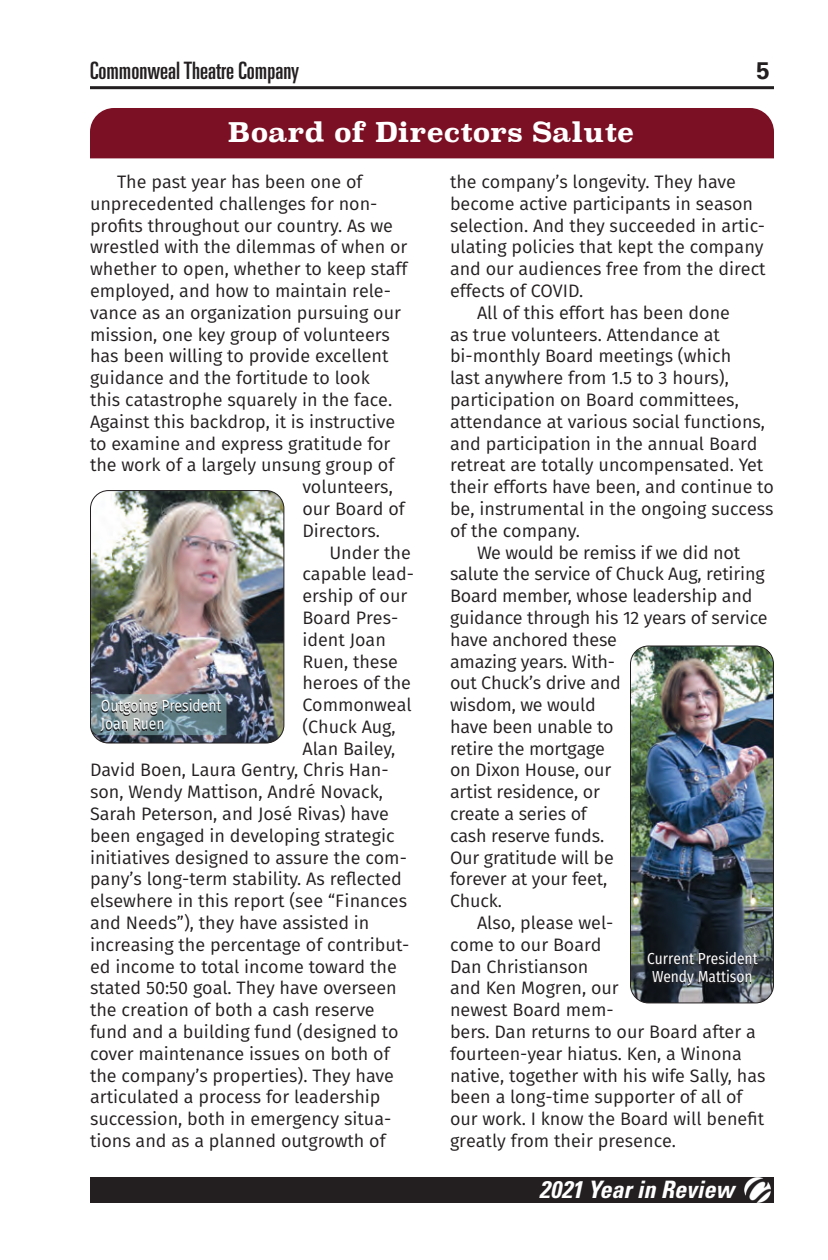
<style>
.page{position:relative;width:828px;height:1260px;background:#fff}
.page>*{position:absolute;margin:0;border:0;box-sizing:border-box;transform-origin:0 0}
.t1{font:700 27px "Superclarendon";color:#fff}
.t2{font:24px "Univers LT Pro Ult Cond";color:#231f20}
.t3{font:italic 700 condensed 24px "Univers LT Pro";color:#fff}
.t4{font:700 24px "Univers LT Pro 65";color:#231f20}
.t5{font:18px "Fira Sans";color:#231f20}
.t6{font:16px/18px "Fira Sans Condensed";color:#fff;text-align:center}
</style>
<div class="page">
<hr style="left:90px;top:86px;width:684px;height:3px;background:#231f20">
<div style="left:90px;top:1177px;width:684px;height:25px;background:#231f20"></div>
<img style="left:745px;top:1177px;width:25px;height:26px">
<div style="left:90px;top:108px;width:684px;height:50px;background:#7b1024"></div>
<img style="left:630px;top:646px;width:144px;height:357px">
<div style="left:630px;top:646px;width:144px;height:357px;border:1px solid #231f20;border-radius:18px"></div>
<svg style="left:647px;top:953px;width:110px;height:34px;background:#262c33"></svg>
<img style="left:90px;top:491px;width:194px;height:251px">
<div style="left:90px;top:490px;width:194px;height:254px;border:1px solid #231f20;border-radius:18px"></div>
<svg style="left:91px;top:694px;width:136px;height:41px;background:#7c9299"></svg>
<svg style="left:100px;top:701px;width:121px;height:32px;background:#6c8085"></svg>
<h2 class="t2" style="left:90px;top:54px;width:211px">Commonweal Theatre Company</h2>
<h2 class="t4" style="left:757px;top:54px;width:15px">5</h2>
<h1 class="t1" style="left:228px;top:112px;width:408px">Board of Directors Salute</h1>
<p class="t5" style="left:450px;top:168px;width:288px">the company’s longevity. They have</p>
<p class="t5" style="left:450px;top:190px;width:305px">become active participants in season</p>
<p class="t5" style="left:450px;top:212px;width:317px">selection. And they succeeded in artic-</p>
<p class="t5" style="left:450px;top:234px;width:315px">ulating policies that kept the company</p>
<p class="t5" style="left:450px;top:255px;width:317px">and our audiences free from the direct</p>
<p class="t5" style="left:450px;top:277px;width:135px">effects of COVID.</p>
<p class="t5" style="left:477px;top:299px;width:255px">All of this effort has been done</p>
<p class="t5" style="left:450px;top:321px;width:272px">as true volunteers. Attendance at</p>
<p class="t5" style="left:450px;top:343px;width:283px">bi-monthly Board meetings (which</p>
<p class="t5" style="left:450px;top:364px;width:280px">last anywhere from 1.5 to 3 hours),</p>
<p class="t5" style="left:450px;top:386px;width:290px">participation on Board committees,</p>
<p class="t5" style="left:450px;top:408px;width:317px">attendance at various social functions,</p>
<p class="t5" style="left:450px;top:430px;width:309px">and participation in the annual Board</p>
<p class="t5" style="left:450px;top:452px;width:315px">retreat are totally uncompensated. Yet</p>
<p class="t5" style="left:450px;top:473px;width:325px">their efforts have been, and continue to</p>
<p class="t5" style="left:450px;top:495px;width:325px">be, instrumental in the ongoing success</p>
<p class="t5" style="left:450px;top:517px;width:131px">of the company.</p>
<p class="t5" style="left:477px;top:539px;width:265px">We would be remiss if we did not</p>
<p class="t5" style="left:450px;top:561px;width:316px">salute the service of Chuck Aug, retiring</p>
<p class="t5" style="left:450px;top:582px;width:304px">Board member, whose leadership and</p>
<p class="t5" style="left:450px;top:604px;width:319px">guidance through his 12 years of service</p>
<p class="t5" style="left:450px;top:626px;width:169px">have anchored these</p>
<p class="t5" style="left:450px;top:648px;width:167px">amazing years. With-</p>
<p class="t5" style="left:450px;top:670px;width:172px">out Chuck’s drive and</p>
<p class="t5" style="left:450px;top:691px;width:147px">wisdom, we would</p>
<p class="t5" style="left:450px;top:713px;width:165px">have been unable to</p>
<p class="t5" style="left:450px;top:735px;width:157px">retire the mortgage</p>
<p class="t5" style="left:450px;top:757px;width:163px">on Dixon House, our</p>
<p class="t5" style="left:450px;top:779px;width:152px">artist residence, or</p>
<p class="t5" style="left:450px;top:800px;width:138px">create a series of</p>
<p class="t5" style="left:450px;top:822px;width:156px">cash reserve funds.</p>
<p class="t5" style="left:450px;top:844px;width:165px">Our gratitude will be</p>
<p class="t5" style="left:450px;top:866px;width:159px">forever at your feet,</p>
<p class="t5" style="left:450px;top:888px;width:53px">Chuck.</p>
<p class="t5" style="left:477px;top:909px;width:138px">Also, please wel-</p>
<p class="t5" style="left:450px;top:931px;width:153px">come to our Board</p>
<p class="t5" style="left:450px;top:953px;width:140px">Dan Christianson</p>
<p class="t5" style="left:450px;top:975px;width:170px">and Ken Mogren, our</p>
<p class="t5" style="left:450px;top:997px;width:165px">newest Board mem-</p>
<p class="t5" style="left:450px;top:1018px;width:307px">bers. Dan returns to our Board after a</p>
<p class="t5" style="left:450px;top:1040px;width:293px">fourteen-year hiatus. Ken, a Winona</p>
<p class="t5" style="left:450px;top:1062px;width:317px">native, together with his wife Sally, has</p>
<p class="t5" style="left:450px;top:1084px;width:294px">been a long-time supporter of all of</p>
<p class="t5" style="left:450px;top:1106px;width:316px">our work. I know the Board will benefit</p>
<p class="t5" style="left:450px;top:1127px;width:228px">greatly from their presence.</p>
<p class="t5" style="left:117px;top:168px;width:247px">The past year has been one of</p>
<p class="t5" style="left:90px;top:190px;width:289px">unprecedented challenges for non-</p>
<p class="t5" style="left:90px;top:212px;width:305px">profits throughout our country. As we</p>
<p class="t5" style="left:90px;top:234px;width:319px">wrestled with the dilemmas of when or</p>
<p class="t5" style="left:90px;top:255px;width:319px">whether to open, whether to keep staff</p>
<p class="t5" style="left:90px;top:277px;width:303px">employed, and how to maintain rele-</p>
<p class="t5" style="left:90px;top:299px;width:313px">vance as an organization pursuing our</p>
<p class="t5" style="left:90px;top:321px;width:301px">mission, one key group of volunteers</p>
<p class="t5" style="left:90px;top:343px;width:300px">has been willing to provide excellent</p>
<p class="t5" style="left:90px;top:364px;width:281px">guidance and the fortitude to look</p>
<p class="t5" style="left:90px;top:386px;width:304px">this catastrophe squarely in the face.</p>
<p class="t5" style="left:90px;top:408px;width:307px">Against this backdrop, it is instructive</p>
<p class="t5" style="left:90px;top:430px;width:302px">to examine and express gratitude for</p>
<p class="t5" style="left:90px;top:452px;width:306px">the work of a largely unsung group of</p>
<p class="t5" style="left:302px;top:473px;width:92px">volunteers,</p>
<p class="t5" style="left:302px;top:495px;width:104px">our Board of</p>
<p class="t5" style="left:302px;top:517px;width:79px">Directors.</p>
<p class="t5" style="left:329px;top:539px;width:83px">Under the</p>
<p class="t5" style="left:302px;top:561px;width:113px">capable lead-</p>
<p class="t5" style="left:302px;top:582px;width:107px">ership of our</p>
<p class="t5" style="left:302px;top:604px;width:97px">Board Pres-</p>
<p class="t5" style="left:302px;top:626px;width:85px">ident Joan</p>
<p class="t5" style="left:302px;top:648px;width:97px">Ruen, these</p>
<p class="t5" style="left:302px;top:670px;width:110px">heroes of the</p>
<p class="t5" style="left:302px;top:691px;width:111px">Commonweal</p>
<p class="t5" style="left:302px;top:713px;width:95px">(Chuck Aug,</p>
<p class="t5" style="left:302px;top:735px;width:95px">Alan Bailey,</p>
<p class="t5" style="left:90px;top:757px;width:300px">David Boen, Laura Gentry, Chris Han-</p>
<p class="t5" style="left:90px;top:779px;width:295px">son, Wendy Mattison, André Novack,</p>
<p class="t5" style="left:90px;top:800px;width:300px">Sarah Peterson, and José Rivas) have</p>
<p class="t5" style="left:90px;top:822px;width:306px">been engaged in developing strategic</p>
<p class="t5" style="left:90px;top:844px;width:318px">initiatives designed to assure the com-</p>
<p class="t5" style="left:90px;top:866px;width:313px">pany’s long-term stability. As reflected</p>
<p class="t5" style="left:90px;top:888px;width:319px">elsewhere in this report (see “Finances</p>
<p class="t5" style="left:90px;top:909px;width:281px">and Needs”), they have assisted in</p>
<p class="t5" style="left:90px;top:931px;width:321px">increasing the percentage of contribut-</p>
<p class="t5" style="left:90px;top:953px;width:308px">ed income to total income toward the</p>
<p class="t5" style="left:90px;top:975px;width:308px">stated 50:50 goal. They have overseen</p>
<p class="t5" style="left:90px;top:997px;width:286px">the creation of both a cash reserve</p>
<p class="t5" style="left:90px;top:1018px;width:310px">fund and a building fund (designed to</p>
<p class="t5" style="left:90px;top:1040px;width:301px">cover maintenance issues on both of</p>
<p class="t5" style="left:90px;top:1062px;width:306px">the company’s properties). They have</p>
<p class="t5" style="left:90px;top:1084px;width:292px">articulated a process for leadership</p>
<p class="t5" style="left:90px;top:1106px;width:303px">succession, both in emergency situa-</p>
<p class="t5" style="left:90px;top:1127px;width:297px">tions and as a planned outgrowth of</p>
<p class="t6" style="left:101px;top:695px;width:122px;text-align:left">Outgoing President<br>Joan Ruen</p>
<p class="t6" style="left:647px;top:948px;width:112px">Current President<br>Wendy Mattison</p>
<h2 class="t3" style="left:539px;top:1175px;width:197px">2021 Year in Review</h2>
</div>
